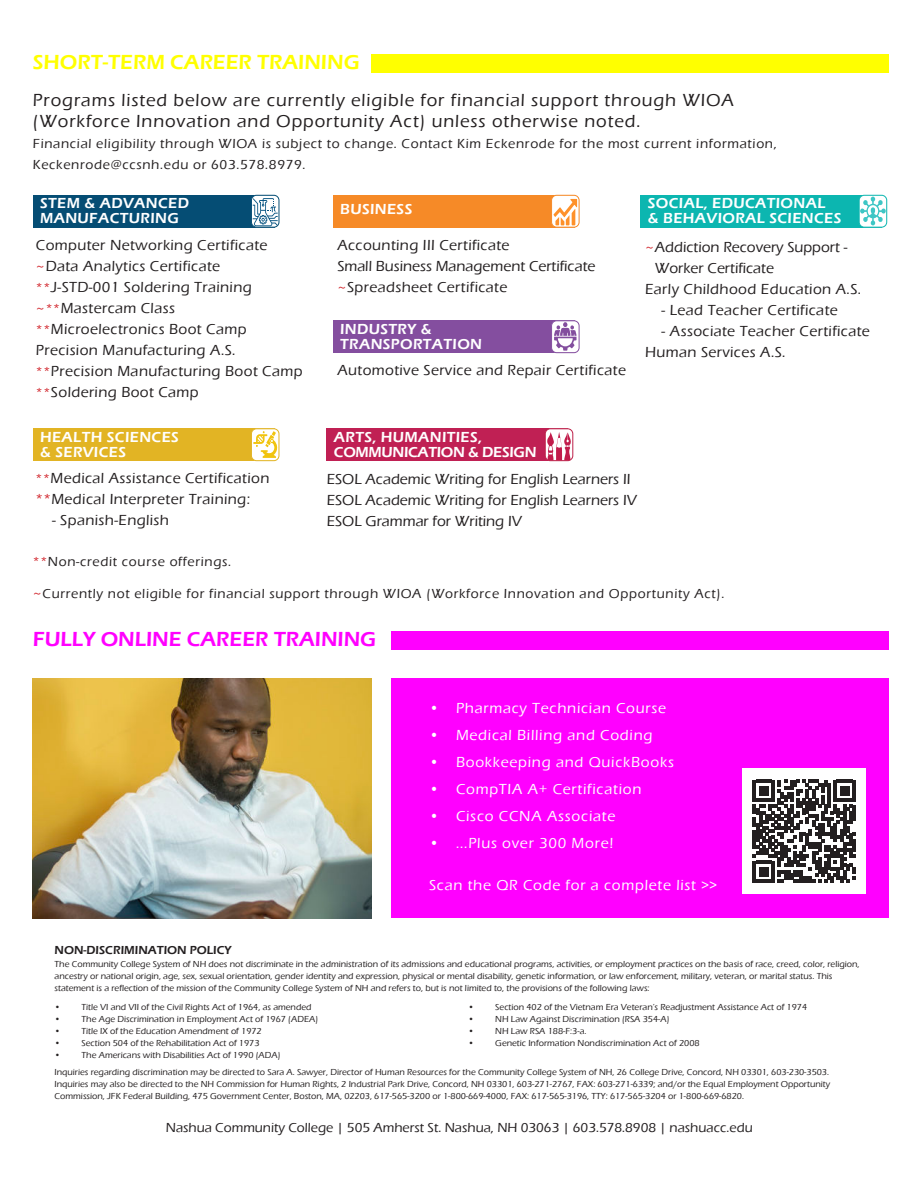
<style>
.page{position:relative;width:918px;height:1188px;background:#fff}
.page>*{position:absolute;margin:0;border:0;box-sizing:border-box;transform-origin:0 0}
.t1{font:600 21px "Eras ITC";color:#f0f}
.t2{font:600 21px "Eras ITC";color:#ff0}
.t3{font:500 18px/21px "Eras ITC";letter-spacing:.05em;color:#231f20}
.t4{font:500 15px/21px "Eras ITC";letter-spacing:.025em;color:#231f20}
.t5{font:500 15px "Eras ITC";letter-spacing:.05em;color:#fff}
.t6{font:500 15px/21.3px "Eras ITC";color:#231f20}
.t7{font:600 15px/15px "Eras ITC";letter-spacing:.025em;color:#fff}
.t8{font:600 15px/15px "Eras ITC";letter-spacing:-.02em;color:#fff}
.t9{font:500 13.5px/21px "Eras ITC";letter-spacing:.05em;color:#231f20}
.t10{font:500 13.5px "Eras ITC";color:#231f20}
.t11{font:600 12px "Eras ITC";color:#231f20}
.t12{font:500 9px/12px "Eras ITC";color:#231f20}
.s1{font-size:13.5px;color:#d1232a}
.s2{color:#d1232a}
</style>
<div class="page">
<div style="left:372px;top:54px;width:517px;height:18px;background:#ff0"></div>
<div style="left:333px;top:195px;width:241px;height:32px;background:#f68a27"></div>
<svg style="left:553px;top:195px;width:26px;height:32px"></svg>
<div style="left:551px;top:195px;width:28px;height:32px;border:1px solid #f68a27;border-radius:5px"></div>
<div style="left:33px;top:195px;width:241px;height:32px;background:#054d74"></div>
<svg style="left:253px;top:196px;width:26px;height:31px"></svg>
<div style="left:251px;top:195px;width:28px;height:32px;border:1px solid #054d74;border-radius:5px"></div>
<div style="left:641px;top:195px;width:241px;height:32px;background:#0cb6b0"></div>
<svg style="left:859px;top:195px;width:28px;height:32px"></svg>
<div style="left:859px;top:195px;width:28px;height:32px;border:1px solid #0cb6b0;border-radius:5px"></div>
<div style="left:33px;top:429px;width:241px;height:32px;background:#e2b424"></div>
<svg style="left:253px;top:429px;width:26px;height:32px"></svg>
<div style="left:251px;top:429px;width:28px;height:32px;border:1px solid #e2b424;border-radius:5px"></div>
<div style="left:392px;top:678px;width:497px;height:240px;background:#f0f"></div>
<div style="left:743px;top:769px;width:123px;height:125px;background:#fff"></div>
<svg style="left:753px;top:780px;width:103px;height:103px"></svg>
<div style="left:392px;top:632px;width:497px;height:18px;background:#f0f"></div>
<img style="left:33px;top:678px;width:339px;height:240px">
<div style="left:333px;top:321px;width:241px;height:32px;background:#844e9f"></div>
<svg style="left:553px;top:321px;width:26px;height:32px"></svg>
<div style="left:551px;top:321px;width:28px;height:32px;border:1px solid #844e9f;border-radius:5px"></div>
<div style="left:327px;top:429px;width:241px;height:32px;background:#c02054"></div>
<svg style="left:545px;top:429px;width:28px;height:32px"></svg>
<div style="left:545px;top:429px;width:28px;height:32px;border:1px solid #bd1f48;border-radius:5px"></div>
<h1 class="t2" style="left:33px;top:53px;width:328px">SHORT-TERM CAREER TRAINING</h1>
<h2 class="t3" style="left:33px;top:91px;width:703px">Programs listed below are currently eligible for financial support through WIOA (Workforce Innovation and Opportunity Act) unless otherwise noted.</h2>
<h3 class="t9" style="left:33px;top:134px;width:745px">Financial eligibility through WIOA is subject to change. Contact Kim Eckenrode for the most current information,<br>Keckenrode@ccsnh.edu or 603.578.8979.</h3>
<h3 class="t7" style="left:40px;top:197px;width:151px">STEM &amp; ADVANCED<br>MANUFACTURING</h3>
<p class="t4" style="left:36px;top:235px;width:268px">Computer Networking Certificate <span class="s1">~</span>Data Analytics Certificate <span class="s1">**</span>J-STD-001 Soldering Training <span class="s1">~**</span>Mastercam Class <span class="s1">**</span>Microelectronics Boot Camp<br>Precision Manufacturing A.S. <span class="s1">**</span>Precision Manufacturing Boot Camp <span class="s1">**</span>Soldering Boot Camp</p>
<h3 class="t7" style="left:40px;top:430px;width:140px">HEALTH SCIENCES &amp; SERVICES</h3>
<h3 class="t4" style="left:36px;top:469px;width:235px"><span class="s1">**</span>Medical Assistance Certification <span class="s2">**</span>Medical Interpreter Training:</h3>
<h3 class="t4" style="left:52px;top:511px;width:119px">- Spanish-English</h3>
<h3 class="t7" style="left:340px;top:203px;width:74px">BUSINESS</h3>
<h3 class="t4" style="left:337px;top:235px;width:260px">Accounting III Certificate<br>Small Business Management Certificate <span class="s1">~</span>Spreadsheet Certificate</h3>
<h3 class="t7" style="left:340px;top:322px;width:143px">INDUSTRY &amp;<br>TRANSPORTATION</h3>
<h3 class="t4" style="left:337px;top:361px;width:290px">Automotive Service and Repair Certificate</h3>
<h3 class="t7" style="left:648px;top:197px;width:195px">SOCIAL, EDUCATIONAL<br>&amp; BEHAVIORAL SCIENCES</h3>
<h3 class="t6" style="left:645px;top:237px;width:204px"><span class="s1">~</span> Addiction Recovery Support -</h3>
<h3 class="t6" style="left:655px;top:258px;width:121px">Worker Certificate</h3>
<h3 class="t4" style="left:645px;top:280px;width:218px">Early Childhood Education A.S.</h3>
<h3 class="t4" style="left:662px;top:301px;width:178px">- Lead Teacher Certificate</h3>
<h3 class="t4" style="left:645px;top:322px;width:226px;text-indent:16px">- Associate Teacher Certificate<br>Human Services A.S.</h3>
<h3 class="t8" style="left:334px;top:430px;width:204px">ARTS, HUMANITIES,<br>COMMUNICATION &amp; DESIGN</h3>
<h3 class="t6" style="left:327px;top:469px;width:312px">ESOL Academic Writing for English Learners II<br>ESOL Academic Writing for English Learners IV<br>ESOL Grammar for Writing IV</h3>
<h3 class="t9" style="left:33px;top:552px;width:200px"><span class="s2">**</span>Non-credit course offerings.</h3>
<h3 class="t9" style="left:33px;top:584px;width:693px"><span class="s2">~</span> Currently not eligible for financial support through WIOA (Workforce Innovation and Opportunity Act).</h3>
<h1 class="t1" style="left:33px;top:631px;width:345px">FULLY ONLINE CAREER TRAINING</h1>
<h3 class="t11" style="left:55px;top:945px;width:179px">NON-DISCRIMINATION POLICY</h3>
<h3 class="t5" style="left:429px;top:702px;width:239px">• Pharmacy Technician Course</h3>
<h3 class="t5" style="left:429px;top:729px;width:225px">• Medical Billing and Coding</h3>
<h3 class="t5" style="left:429px;top:756px;width:247px">• Bookkeeping and QuickBooks</h3>
<h3 class="t5" style="left:429px;top:783px;width:214px">• CompTIA A+ Certification</h3>
<h3 class="t5" style="left:429px;top:810px;width:188px">• Cisco CCNA Associate</h3>
<h3 class="t5" style="left:429px;top:837px;width:186px">• ...Plus over 300 More!</h3>
<h3 class="t5" style="left:429px;top:879px;width:290px">Scan the QR Code for a complete list &gt;&gt;</h3>
<p class="t12" style="left:55px;top:959px;width:807px">The Community College System of NH does not discriminate in the administration of its admissions and educational programs, activities, or employment practices on the basis of race, creed, color, religion, ancestry or national origin, age, sex, sexual orientation, gender identity and expression, physical or mental disability, genetic information, or law enforcement, military, veteran, or marital status. This statement is a reflection of the mission of the Community College System of NH and refers to, but is not limited to, the provisions of the following laws:</p>
<p class="t12" style="left:55px;top:1002px;width:258px">• Title VI and VII of the Civil Rights Act of 1964, as amended</p>
<p class="t12" style="left:55px;top:1014px;width:265px">• The Age Discrimination in Employment Act of 1967 (ADEA)</p>
<p class="t12" style="left:55px;top:1026px;width:209px">• Title IX of the Education Amendment of 1972</p>
<p class="t12" style="left:55px;top:1038px;width:206px">• Section 504 of the Rehabilitation Act of 1973</p>
<p class="t12" style="left:55px;top:1050px;width:228px">• The Americans with Disabilities Act of 1990 (ADA)</p>
<p class="t12" style="left:468px;top:1002px;width:340px">• Section 402 of the Vietnam Era Veteran’s Readjustment Assistance Act of 1974</p>
<p class="t12" style="left:468px;top:1014px;width:203px">• NH Law Against Discrimination (RSA 354-A)</p>
<p class="t12" style="left:468px;top:1026px;width:120px">• NH Law RSA 188-F:3-a.</p>
<p class="t12" style="left:468px;top:1038px;width:233px">• Genetic Information Nondiscrimination Act of 2008</p>
<p class="t12" style="left:55px;top:1067px;width:777px;text-align:justify">Inquiries regarding discrimination may be directed to Sara A. Sawyer, Director of Human Resources for the Community College System of NH, 26 College Drive, Concord, NH 03301, 603-230-3503.<br>Inquiries may also be directed to the NH Commission for Human Rights, 2 Industrial Park Drive, Concord, NH 03301, 603-271-2767, FAX: 603-271-6339; and/or the Equal Employment Opportunity Commission, JFK Federal Building, 475 Government Center, Boston, MA, 02203, 617-565-3200 or 1-800-669-4000, FAX: 617-565-3196, TTY: 617-565-3204 or 1-800-669-6820.</p>
<h3 class="t10" style="left:166px;top:1122px;width:588px">Nashua Community College | 505 Amherst St. Nashua, NH 03063 | 603.578.8908 | nashuacc.edu</h3>
</div>
